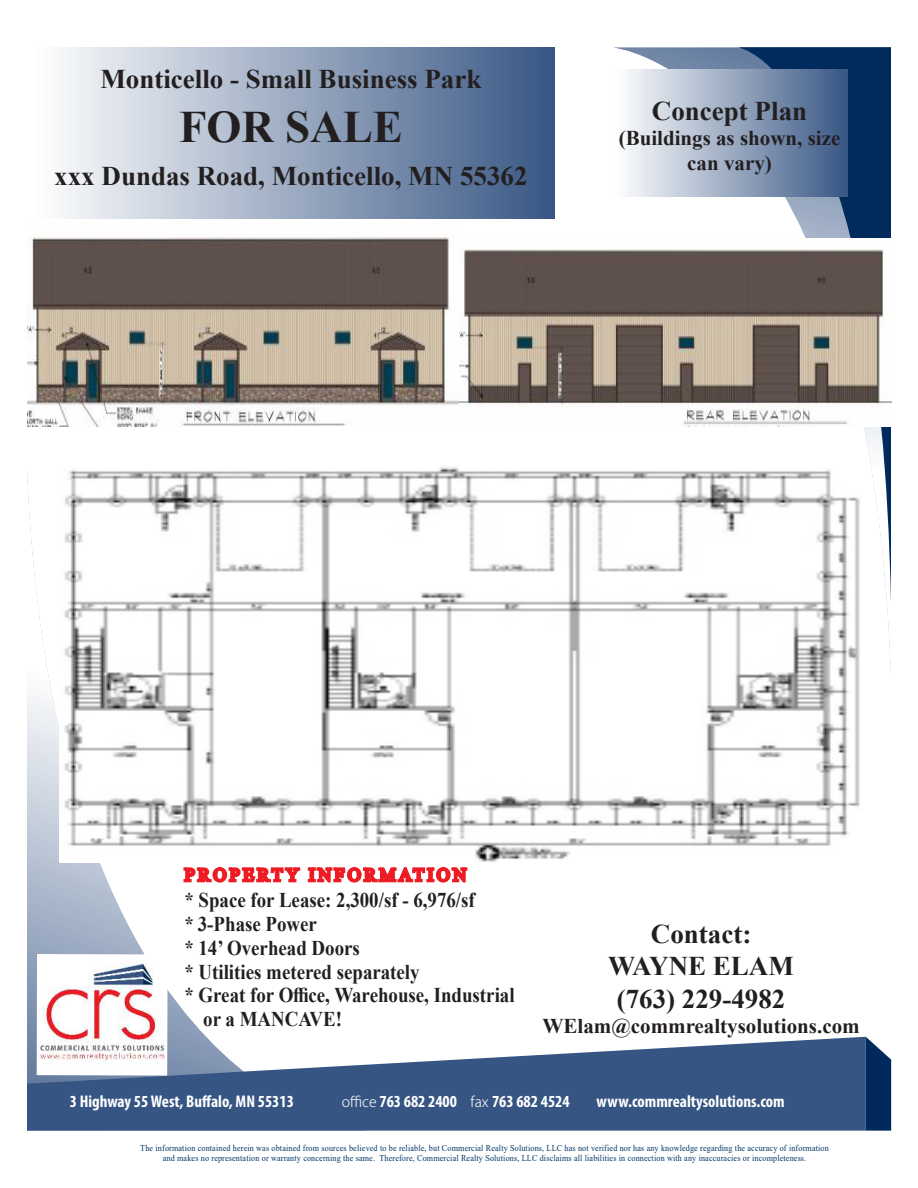
<style>
.page{position:relative;width:918px;height:1188px;background:#fff}
.page>*{position:absolute;margin:0;border:0;box-sizing:border-box;transform-origin:0 0}
.t1{font:700 45px "Times New Roman";color:#231f20}
.t2{font:700 27px/32.4px "Times New Roman";color:#231f20;text-align:center}
.t3{font:700 21px "Times New Roman";color:#231f20;scale:.9 1}
.t4{font:700 21px/25.2px "Times New Roman";color:#231f20;text-align:center}
.t5{font:700 condensed 16.95px "Myriad Pro";color:#fff}
.t6{font:9px/10.5px "Times New Roman";letter-spacing:.02em;color:#003768;text-align:center;scale:.9 1}
.s1{font-family:"Koz Go Pro";font-weight:300;font-stretch:normal;font-size:14.1px}
</style>
<div class="page">
<svg style="left:614px;top:47px;width:277px;height:625px"></svg>
<svg style="left:738px;top:47px;width:153px;height:556px"></svg>
<svg style="left:27px;top:474px;width:179px;height:563px"></svg>
<svg style="left:27px;top:1037px;width:839px;height:94px;fill:#365583"></svg>
<svg style="left:866px;top:1037px;width:25px;height:94px;background:#1f4470"></svg>
<img style="left:37px;top:954px;width:131px;height:122px">
<svg style="left:182px;top:862px;width:286px;height:24px"></svg>
<div style="left:611px;top:69px;width:237px;height:127px;background:linear-gradient(to right,#fff,#385784)"></div>
<div style="left:27px;top:47px;width:528px;height:171px;background:linear-gradient(to right,#fff,#385784)"></div>
<img style="left:27px;top:237px;width:432px;height:190px">
<img style="left:459px;top:239px;width:432px;height:188px">
<img style="left:60px;top:466px;width:802px;height:396px">
<h2 class="t2" style="left:100px;top:65px;width:383px">Monticello - Small Business Park</h2>
<h1 class="t1" style="left:179px;top:111px;width:225px">FOR SALE</h1>
<h2 class="t2" style="left:54px;top:162px;width:475px">xxx Dundas Road, Monticello, MN 55362</h2>
<h2 class="t2" style="left:652px;top:97px;width:157px">Concept Plan</h2>
<h3 class="t4" style="left:619px;top:127px;width:223px">(Buildings as shown, size can vary)</h3>
<h3 class="t3" style="left:184px;top:893px;width:324px">* Space for Lease: 2,300/sf - 6,976/sf</h3>
<h3 class="t3" style="left:184px;top:917px;width:149px">* 3-Phase Power</h3>
<h3 class="t3" style="left:184px;top:933px;width:197px">* 14’ Overhead Doors</h3>
<h3 class="t3" style="left:184px;top:964px;width:263px">* Utilities metered separately</h3>
<h3 class="t3" style="left:184px;top:980px;width:368px">* Great for Office, Warehouse, Industrial</h3>
<h3 class="t3" style="left:203px;top:1012px;width:156px">or a MANCAVE!</h3>
<h2 class="t2" style="left:608px;top:920px;width:187px">Contact:<br>WAYNE ELAM (763) 229-4982</h2>
<h3 class="t4" style="left:543px;top:1015px;width:319px">WElam@commrealtysolutions.com</h3>
<h3 class="t5" style="left:70px;top:1095px;width:226px">3 Highway 55 West, Buffalo, MN 55313</h3>
<h3 class="t5" style="left:342px;top:1095px;width:229px"><span class="s1">office</span> 763 682 2400 <span class="s1">fax</span> 763 682 4524</h3>
<h3 class="t5" style="left:597px;top:1095px;width:190px">www.commrealtysolutions.com</h3>
<p class="t6" style="left:140px;top:1143px;width:767px">The information contained herein was obtained from sources believed to be reliable, but Commercial Realty Solutions, LLC has not verified nor has any knowledge regarding the accuracy of information and makes no representation or warranty concerning the same. Therefore, Commercial Realty Solutions, LLC disclaims all liabilities in connection with any inaccuracies or incompleteness.</p>
</div>
